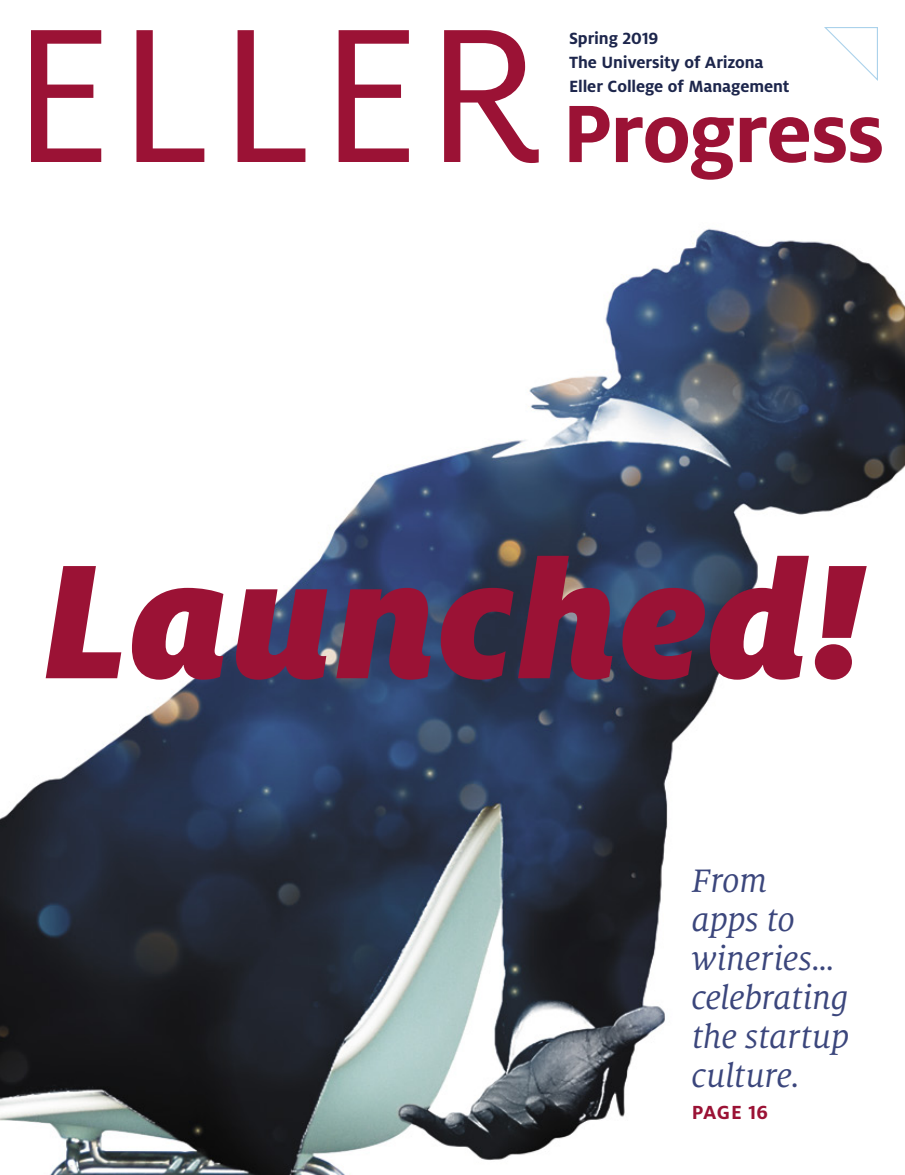
<style>
.page{position:relative;width:905px;height:1175px;background:#fff}
.page>*{position:absolute;margin:0;border:0;box-sizing:border-box;transform-origin:0 0}
.t1{font:211.5px "Milo OT";letter-spacing:.025em;color:#9b1235}
.t2{font:italic 900 180px "Milo OT";letter-spacing:.01em;color:#9b1235}
.t3{font:700 90px "Milo OT";letter-spacing:-.015em;color:#9b1235}
.t4{font:italic 36px/39px "Milo Serif OT";letter-spacing:-.015em;color:#3b467c}
.t5{font:700 21px "Milo OT";letter-spacing:.015em;color:#9b1235}
.t6{font:700 18px/24px "Milo OT";letter-spacing:-.005em;color:#1d264c}
</style>
<div class="page">
<img style="left:0;top:228px;width:904px;height:946px">
<svg style="left:824px;top:27px;width:54px;height:54px"></svg>
<h1 class="t1" style="left:12px;top:-19px;width:533px">ELLER</h1>
<p class="t6" style="left:569px;top:27px;width:222px">Spring 2019<br>The University of Arizona<br>Eller College of Management</p>
<h3 class="t3" style="left:562px;top:83px;width:324px">Progress</h3>
<h2 class="t2" style="left:42px;top:517px;width:822px">Launched!</h2>
<h3 class="t4" style="left:691px;top:862px;width:159px">From<br>apps to wineries… celebrating the startup culture.</h3>
<p class="t5" style="left:691px;top:1100px;width:78px">PAGE 16</p>
</div>
